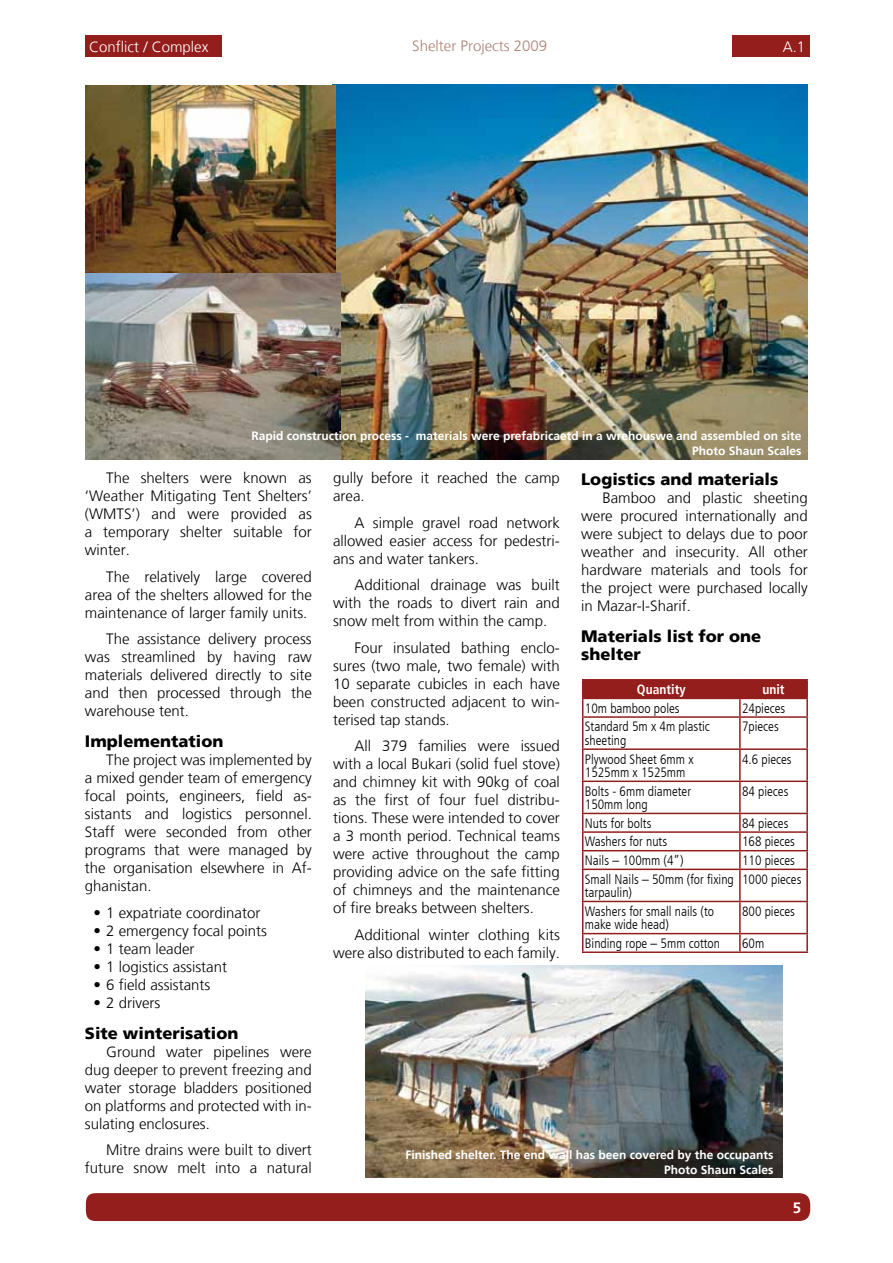
<style>
.page{position:relative;width:893px;height:1263px;background:#fff}
.page>*{position:absolute;margin:0;border:0;box-sizing:border-box;transform-origin:0 0}
.t1{font:900 16.5px/18px "Frutiger LT";color:#000}
.t2{font:300 15px/18px "Frutiger LT";color:#000;text-align:justify}
.t3{font:300 15px "Frutiger LT";color:#fff}
.t4{font:300 15px "Frutiger LT";color:#aa8173}
.t5{font:700 15px "Frutiger LT";color:#fff}
.t6{font:300 condensed 13.5px/13.5px "Frutiger LT";color:#000}
.t7{font:700 condensed 13.5px "Frutiger LT";color:#fff}
.t8{font:700 12px/15px "Frutiger LT";color:#fff;text-align:right}
</style>
<div class="page">
<div style="left:85px;top:36px;width:136px;height:21px;background:#931e1b"></div>
<div style="left:732px;top:36px;width:77px;height:21px;background:#931e1b"></div>
<div style="left:85px;top:1193px;width:726px;height:28px;background:#931e1b"></div>
<hr style="left:582px;top:679px;width:158px;height:1px;background:#931e1b">
<hr style="left:740px;top:679px;width:68px;height:1px;background:#931e1b">
<svg style="left:582px;top:680px;width:226px;height:36px"></svg>
<hr style="left:582px;top:716px;width:158px;height:2px;background:#931e1b">
<hr style="left:582px;top:718px;width:1px;height:30px;background:#931e1b">
<hr style="left:740px;top:716px;width:68px;height:2px;background:#931e1b">
<hr style="left:739px;top:718px;width:2px;height:30px;background:#931e1b">
<hr style="left:806px;top:718px;width:2px;height:30px;background:#931e1b">
<hr style="left:582px;top:748px;width:158px;height:2px;background:#931e1b">
<hr style="left:582px;top:750px;width:1px;height:30px;background:#931e1b">
<hr style="left:740px;top:748px;width:68px;height:2px;background:#931e1b">
<hr style="left:739px;top:750px;width:2px;height:30px;background:#931e1b">
<hr style="left:806px;top:750px;width:2px;height:30px;background:#931e1b">
<hr style="left:582px;top:780px;width:158px;height:2px;background:#931e1b">
<hr style="left:582px;top:782px;width:1px;height:31px;background:#931e1b">
<hr style="left:740px;top:780px;width:68px;height:2px;background:#931e1b">
<hr style="left:739px;top:782px;width:2px;height:31px;background:#931e1b">
<hr style="left:806px;top:782px;width:2px;height:31px;background:#931e1b">
<hr style="left:582px;top:813px;width:158px;height:1px;background:#931e1b">
<hr style="left:740px;top:813px;width:68px;height:1px;background:#931e1b">
<hr style="left:582px;top:831px;width:158px;height:2px;background:#931e1b">
<hr style="left:740px;top:831px;width:68px;height:2px;background:#931e1b">
<hr style="left:582px;top:850px;width:158px;height:1px;background:#931e1b">
<svg style="left:582px;top:814px;width:1px;height:54px"></svg>
<hr style="left:740px;top:850px;width:68px;height:1px;background:#931e1b">
<svg style="left:739px;top:814px;width:2px;height:54px"></svg>
<svg style="left:806px;top:814px;width:2px;height:54px"></svg>
<hr style="left:582px;top:868px;width:158px;height:2px;background:#931e1b">
<hr style="left:582px;top:870px;width:1px;height:31px;background:#931e1b">
<hr style="left:740px;top:868px;width:68px;height:2px;background:#931e1b">
<hr style="left:739px;top:870px;width:2px;height:31px;background:#931e1b">
<hr style="left:806px;top:870px;width:2px;height:31px;background:#931e1b">
<hr style="left:582px;top:901px;width:158px;height:1px;background:#931e1b">
<hr style="left:582px;top:902px;width:1px;height:31px;background:#931e1b">
<hr style="left:740px;top:901px;width:68px;height:1px;background:#931e1b">
<hr style="left:739px;top:902px;width:2px;height:31px;background:#931e1b">
<hr style="left:806px;top:902px;width:2px;height:31px;background:#931e1b">
<hr style="left:582px;top:933px;width:158px;height:1px;background:#931e1b">
<svg style="left:582px;top:934px;width:1px;height:17px"></svg>
<hr style="left:740px;top:933px;width:68px;height:1px;background:#931e1b">
<svg style="left:739px;top:934px;width:2px;height:17px"></svg>
<svg style="left:806px;top:934px;width:2px;height:17px"></svg>
<hr style="left:582px;top:951px;width:158px;height:2px;background:#931e1b">
<hr style="left:740px;top:951px;width:68px;height:2px;background:#931e1b">
<img style="left:333px;top:84px;width:475px;height:375px">
<img style="left:86px;top:272px;width:254px;height:188px">
<img style="left:86px;top:85px;width:250px;height:187px">
<img style="left:366px;top:966px;width:416px;height:212px">
<p class="t3" style="left:89px;top:38px;width:121px">Conflict / Complex</p>
<p class="t4" style="left:412px;top:38px;width:137px">Shelter Projects 2009</p>
<p class="t3" style="left:783px;top:38px;width:24px">A.1</p>
<p class="t8" style="left:251px;top:428px;width:551px">Rapid construction process - materials were prefabricaetd in a wrehouswe and assembled on site<br>Photo Shaun Scales</p>
<p class="t2" style="left:85px;top:469px;width:228px;text-indent:21px">The shelters were known as ‘Weather Mitigating Tent Shelters’ (WMTS’) and were provided as a temporary shelter suitable for winter.</p>
<p class="t2" style="left:85px;top:568px;width:228px;text-indent:21px">The relatively large covered area of the shelters allowed for the maintenance of larger family units.</p>
<p class="t2" style="left:85px;top:630px;width:228px;text-indent:21px">The assistance delivery process was streamlined by having raw materials delivered directly to site and then processed through the warehouse tent.</p>
<p class="t1" style="left:85px;top:732px;width:140px">Implementation</p>
<p class="t2" style="left:85px;top:751px;width:228px;text-indent:21px">The project was implemented by a mixed gender team of emergency focal points, engineers, field as&shy;sistants and logistics personnel.<br>Staff were seconded from other programs that were managed by the organisation elsewhere in Af&shy;ghanistan.</p>
<p class="t2" style="left:93px;top:904px;width:168px">• 1 expatriate coordinator</p>
<p class="t2" style="left:93px;top:922px;width:175px">• 2 emergency focal points</p>
<p class="t2" style="left:93px;top:940px;width:103px">• 1 team leader</p>
<p class="t2" style="left:93px;top:958px;width:135px">• 1 logistics assistant</p>
<p class="t2" style="left:93px;top:976px;width:118px">• 6 field assistants</p>
<p class="t2" style="left:93px;top:994px;width:68px">• 2 drivers</p>
<p class="t1" style="left:85px;top:1024px;width:155px">Site winterisation</p>
<p class="t2" style="left:85px;top:1043px;width:228px;text-indent:21px">Ground water pipelines were dug deeper to prevent freezing and water storage bladders positioned on platforms and protected with in&shy;sulating enclosures.</p>
<p class="t2" style="left:85px;top:1141px;width:228px;text-align:right">Mitre drains were built to divert future snow melt into a natural</p>
<p class="t2" style="left:333px;top:469px;width:228px">gully before it reached the camp area.</p>
<p class="t2" style="left:333px;top:514px;width:228px;text-indent:21px">A simple gravel road network allowed easier access for pedestri&shy;ans and water tankers.</p>
<p class="t2" style="left:333px;top:576px;width:228px;text-indent:21px">Additional drainage was built with the roads to divert rain and snow melt from within the camp.</p>
<p class="t2" style="left:333px;top:639px;width:228px;text-indent:21px">Four insulated bathing enclo&shy;sures (two male, two female) with 10 separate cubicles in each have been constructed adjacent to win&shy;terised tap stands.</p>
<p class="t2" style="left:333px;top:737px;width:228px;text-indent:21px">All 379 families were issued with a local Bukari (solid fuel stove) and chimney kit with 90kg of coal as the first of four fuel distribu&shy;tions. These were intended to cover a 3 month period. Technical teams were active throughout the camp providing advice on the safe fitting of chimneys and the maintenance of fire breaks between shelters.</p>
<p class="t2" style="left:333px;top:926px;width:228px;text-align:right">Additional winter clothing kits were also distributed to each family.</p>
<p class="t1" style="left:581px;top:470px;width:199px">Logistics and materials</p>
<p class="t2" style="left:581px;top:489px;width:228px;text-indent:21px">Bamboo and plastic sheeting were procured internationally and were subject to delays due to poor weather and insecurity. All other hardware materials and tools for the project were purchased locally in Mazar-I-Sharif.</p>
<p class="t1" style="left:581px;top:627px;width:182px">Materials list for one shelter</p>
<p class="t7" style="left:637px;top:681px;width:50px">Quantity</p>
<p class="t7" style="left:762px;top:681px;width:24px">unit</p>
<p class="t6" style="left:585px;top:701px;width:96px">10m bamboo poles</p>
<p class="t6" style="left:742px;top:701px;width:45px">24pieces</p>
<p class="t6" style="left:585px;top:720px;width:126px">Standard 5m x 4m plastic sheeting</p>
<p class="t6" style="left:742px;top:720px;width:38px">7pieces</p>
<p class="t6" style="left:585px;top:752px;width:110px">Plywood Sheet 6mm x<br>1525mm x 1525mm</p>
<p class="t6" style="left:742px;top:752px;width:51px">4.6 pieces</p>
<p class="t6" style="left:585px;top:784px;width:108px">Bolts - 6mm diameter<br>150mm long</p>
<p class="t6" style="left:742px;top:784px;width:48px">84 pieces</p>
<p class="t6" style="left:585px;top:817px;width:68px">Nuts for bolts</p>
<p class="t6" style="left:742px;top:817px;width:48px">84 pieces</p>
<p class="t6" style="left:585px;top:835px;width:84px">Washers for nuts</p>
<p class="t6" style="left:742px;top:835px;width:54px">168 pieces</p>
<p class="t6" style="left:585px;top:854px;width:100px">Nails – 100mm (4”)</p>
<p class="t6" style="left:742px;top:854px;width:54px">110 pieces</p>
<p class="t6" style="left:585px;top:872px;width:150px">Small Nails – 50mm (for fixing tarpaulin)</p>
<p class="t6" style="left:742px;top:872px;width:61px">1000 pieces</p>
<p class="t6" style="left:585px;top:905px;width:131px">Washers for small nails (to make wide head)</p>
<p class="t6" style="left:742px;top:905px;width:54px">800 pieces</p>
<p class="t6" style="left:585px;top:937px;width:137px">Binding rope – 5mm cotton</p>
<p class="t6" style="left:742px;top:937px;width:24px">60m</p>
<p class="t8" style="left:405px;top:1147px;width:370px">Finished shelter. The end wall has been covered by the occupants<br>Photo Shaun Scales</p>
<p class="t5" style="left:793px;top:1199px;width:10px">5</p>
</div>
